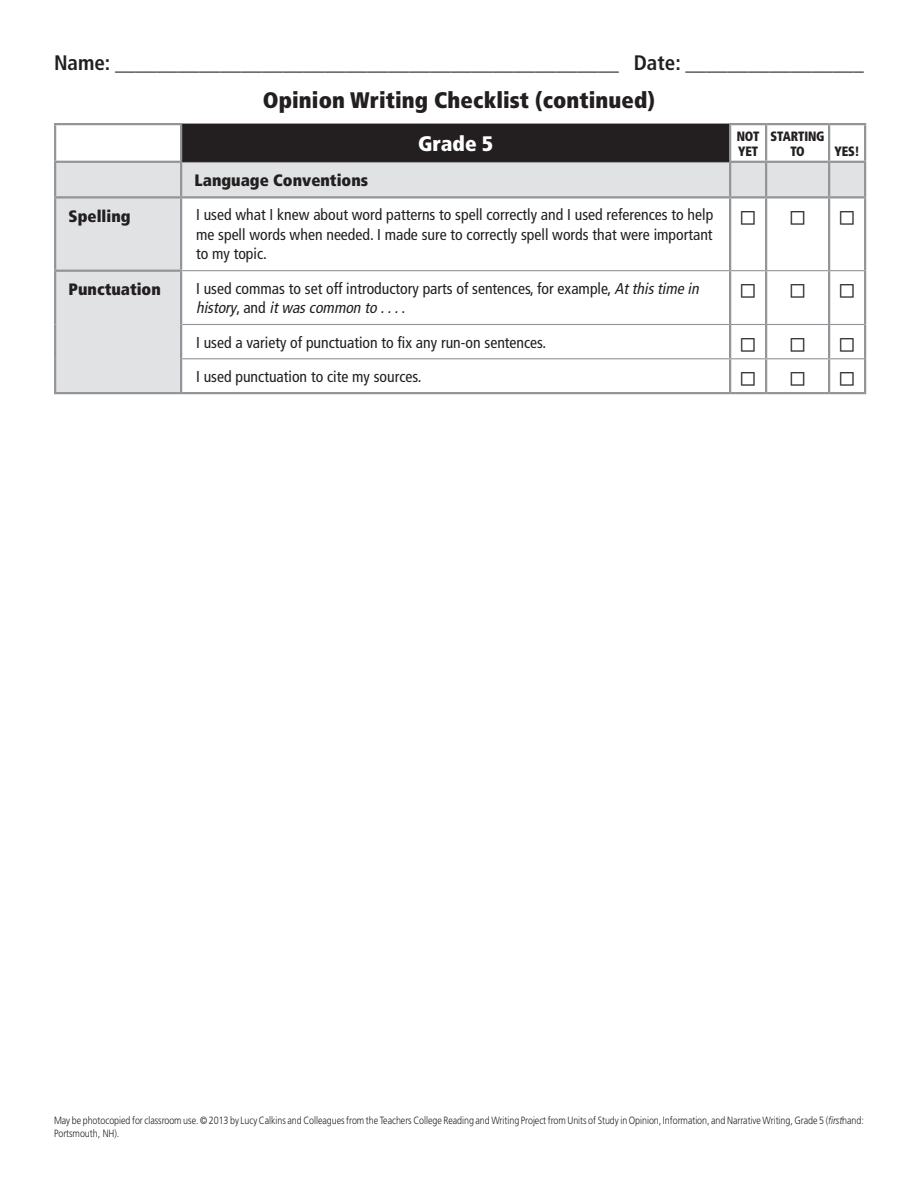
<style>
.page{position:relative;width:918px;height:1188px;background:#fff}
.page>*{position:absolute;margin:0;border:0;box-sizing:border-box;transform-origin:0 0}
.G3_checkbox{font:27px "Universal Newswith Comm Pi";color:#231f20}
.G3_supertitle{font:900 condensed 22.5px "Frutiger";letter-spacing:.005em;color:#231f20}
.t1{font:700 condensed 21px "Frutiger";color:#231f20}
.G3_title{font:900 condensed 21px "Frutiger";letter-spacing:.005em;color:#fff}
.G3_tch{font:900 condensed 16.5px "Frutiger";color:#231f20}
.G3_tb{font:condensed 15.75px/19.5px "Frutiger";color:#231f20;text-align:justify}
.G3_tch2{font:900 condensed 13.5px/15px "Frutiger";letter-spacing:-.01em;color:#231f20;scale:.9 1}
.G3_sourcenote{font:300 10.5px/12.6px "Frutiger";letter-spacing:-.005em;color:#231f20;scale:.85 1}
.s1{font-style:italic}
</style>
<div class="page">
<div style="left:181px;top:124px;width:549px;height:38px;background:#231f20"></div>
<svg style="left:56px;top:162px;width:808px;height:230px"></svg>
<hr style="left:729px;top:163px;width:2px;height:33px;background:#939598">
<hr style="left:765px;top:163px;width:2px;height:33px;background:#939598">
<hr style="left:828px;top:163px;width:2px;height:33px;background:#939598">
<hr style="left:765px;top:198px;width:2px;height:72px;background:#939598">
<hr style="left:828px;top:198px;width:2px;height:72px;background:#939598">
<hr style="left:54px;top:270px;width:128px;height:2px;background:#939598">
<hr style="left:765px;top:271px;width:2px;height:53px;background:#939598">
<hr style="left:828px;top:271px;width:2px;height:53px;background:#939598">
<hr style="left:765px;top:325px;width:2px;height:33px;background:#939598">
<hr style="left:828px;top:325px;width:2px;height:33px;background:#939598">
<hr style="left:765px;top:359px;width:2px;height:33px;background:#939598">
<hr style="left:828px;top:359px;width:2px;height:33px;background:#939598">
<hr style="left:181px;top:392px;width:549px;height:2px;background:#939598">
<hr style="left:180px;top:163px;width:2px;height:33px;background:#939598">
<hr style="left:54px;top:198px;width:2px;height:72px;background:#939598">
<hr style="left:180px;top:198px;width:2px;height:72px;background:#939598">
<hr style="left:54px;top:272px;width:2px;height:52px;background:#939598">
<hr style="left:180px;top:272px;width:2px;height:52px;background:#939598">
<hr style="left:54px;top:324px;width:2px;height:35px;background:#939598">
<hr style="left:180px;top:324px;width:2px;height:35px;background:#939598">
<hr style="left:54px;top:359px;width:2px;height:33px;background:#939598">
<hr style="left:180px;top:359px;width:2px;height:33px;background:#939598">
<hr style="left:54px;top:392px;width:127px;height:2px;background:#939598">
<hr style="left:54px;top:123px;width:128px;height:2px;background:#939598">
<hr style="left:54px;top:125px;width:2px;height:36px;background:#939598">
<hr style="left:180px;top:125px;width:2px;height:36px;background:#939598">
<hr style="left:54px;top:161px;width:128px;height:2px;background:#939598">
<hr style="left:54px;top:163px;width:2px;height:33px;background:#939598">
<hr style="left:864px;top:163px;width:2px;height:33px;background:#939598">
<hr style="left:54px;top:196px;width:127px;height:2px;background:#939598">
<hr style="left:181px;top:196px;width:549px;height:2px;background:#939598">
<hr style="left:730px;top:196px;width:36px;height:2px;background:#939598">
<hr style="left:729px;top:198px;width:2px;height:72px;background:#939598">
<hr style="left:766px;top:196px;width:63px;height:2px;background:#939598">
<hr style="left:829px;top:196px;width:37px;height:2px;background:#939598">
<hr style="left:864px;top:198px;width:2px;height:73px;background:#939598">
<hr style="left:729px;top:271px;width:2px;height:53px;background:#939598">
<hr style="left:864px;top:271px;width:2px;height:53px;background:#939598">
<hr style="left:729px;top:325px;width:2px;height:33px;background:#939598">
<hr style="left:864px;top:324px;width:2px;height:35px;background:#939598">
<hr style="left:729px;top:359px;width:2px;height:33px;background:#939598">
<hr style="left:864px;top:359px;width:2px;height:33px;background:#939598">
<hr style="left:730px;top:392px;width:36px;height:2px;background:#939598">
<hr style="left:766px;top:392px;width:63px;height:2px;background:#939598">
<hr style="left:829px;top:392px;width:37px;height:2px;background:#939598">
<hr style="left:182px;top:270px;width:548px;height:1px;background:#939598">
<hr style="left:730px;top:270px;width:36px;height:1px;background:#939598">
<hr style="left:766px;top:270px;width:63px;height:1px;background:#939598">
<hr style="left:829px;top:270px;width:35px;height:1px;background:#939598">
<hr style="left:182px;top:324px;width:548px;height:1px;background:#939598">
<hr style="left:730px;top:324px;width:36px;height:1px;background:#939598">
<hr style="left:766px;top:324px;width:63px;height:1px;background:#939598">
<hr style="left:829px;top:324px;width:35px;height:1px;background:#939598">
<hr style="left:182px;top:358px;width:548px;height:1px;background:#939598">
<hr style="left:730px;top:358px;width:36px;height:1px;background:#939598">
<hr style="left:766px;top:358px;width:63px;height:1px;background:#939598">
<hr style="left:829px;top:358px;width:35px;height:1px;background:#939598">
<hr style="left:729px;top:123px;width:37px;height:2px;background:#939598">
<hr style="left:729px;top:161px;width:37px;height:2px;background:#939598">
<hr style="left:766px;top:123px;width:63px;height:2px;background:#939598">
<hr style="left:765px;top:125px;width:2px;height:36px;background:#939598">
<hr style="left:766px;top:161px;width:63px;height:2px;background:#939598">
<hr style="left:829px;top:123px;width:37px;height:2px;background:#939598">
<hr style="left:828px;top:125px;width:2px;height:36px;background:#939598">
<hr style="left:864px;top:125px;width:2px;height:36px;background:#939598">
<hr style="left:829px;top:161px;width:37px;height:2px;background:#939598">
<hr style="left:729px;top:125px;width:2px;height:36px;background:#939598">
<h3 class="t1" style="left:54px;top:50px;width:811px">Name: ________________________________________________ Date: _________________</h3>
<p class="G3_supertitle" style="left:263px;top:86px;width:394px">Opinion Writing Checklist (continued)</p>
<p class="G3_tch" style="left:195px;top:170px;width:175px">Language Conventions</p>
<p class="G3_title" style="left:418px;top:131px;width:77px">Grade 5</p>
<p class="G3_tch2" style="left:737px;top:128px;width:27px">NOT<br>YET</p>
<p class="G3_tch2" style="left:771px;top:128px;width:62px;text-align:center">STARTING<br>TO</p>
<p class="G3_tch2" style="left:835px;top:143px;width:29px">YES!</p>
<p class="G3_tch" style="left:69px;top:206px;width:64px">Spelling</p>
<p class="G3_tb" style="left:196px;top:205px;width:519px">I used what I knew about word patterns to spell correctly and I used references to help me spell words when needed. I made sure to correctly spell words that were important to my topic.</p>
<p class="G3_checkbox" style="left:741px;top:206px;width:17px">N</p>
<p class="G3_checkbox" style="left:790px;top:206px;width:17px">N</p>
<p class="G3_checkbox" style="left:840px;top:206px;width:17px">N</p>
<p class="G3_tch" style="left:69px;top:279px;width:94px">Punctuation</p>
<p class="G3_tb" style="left:196px;top:279px;width:508px">I used commas to set off introductory parts of sentences, for example, <span class="s1">Atthistime in history</span>, a n d <span class="s1">itwascommon to . . .</span>.</p>
<p class="G3_checkbox" style="left:741px;top:280px;width:17px">N</p>
<p class="G3_checkbox" style="left:790px;top:280px;width:17px">N</p>
<p class="G3_checkbox" style="left:840px;top:280px;width:17px">N</p>
<p class="G3_tb" style="left:196px;top:332px;width:352px">I used a variety of punctuation to fix any run-on sentences.</p>
<p class="G3_checkbox" style="left:741px;top:333px;width:17px">N</p>
<p class="G3_checkbox" style="left:790px;top:333px;width:17px">N</p>
<p class="G3_checkbox" style="left:840px;top:333px;width:17px">N</p>
<p class="G3_tb" style="left:196px;top:367px;width:227px">I used punctuation to cite my sources.</p>
<p class="G3_checkbox" style="left:741px;top:368px;width:17px">N</p>
<p class="G3_checkbox" style="left:790px;top:368px;width:17px">N</p>
<p class="G3_checkbox" style="left:840px;top:368px;width:17px">N</p>
<p class="G3_sourcenote" style="left:54px;top:1114px;width:954px">May be photocopied for classroom use. © 2013 by Lucy Calkins and Colleagues from the Teachers College Reading and Writing Project from Units of Study in Opinion, Information, and Narrative Writing, Grade 5 (<span class="s1">first</span>hand:<br>Portsmouth, NH).</p>
</div>
